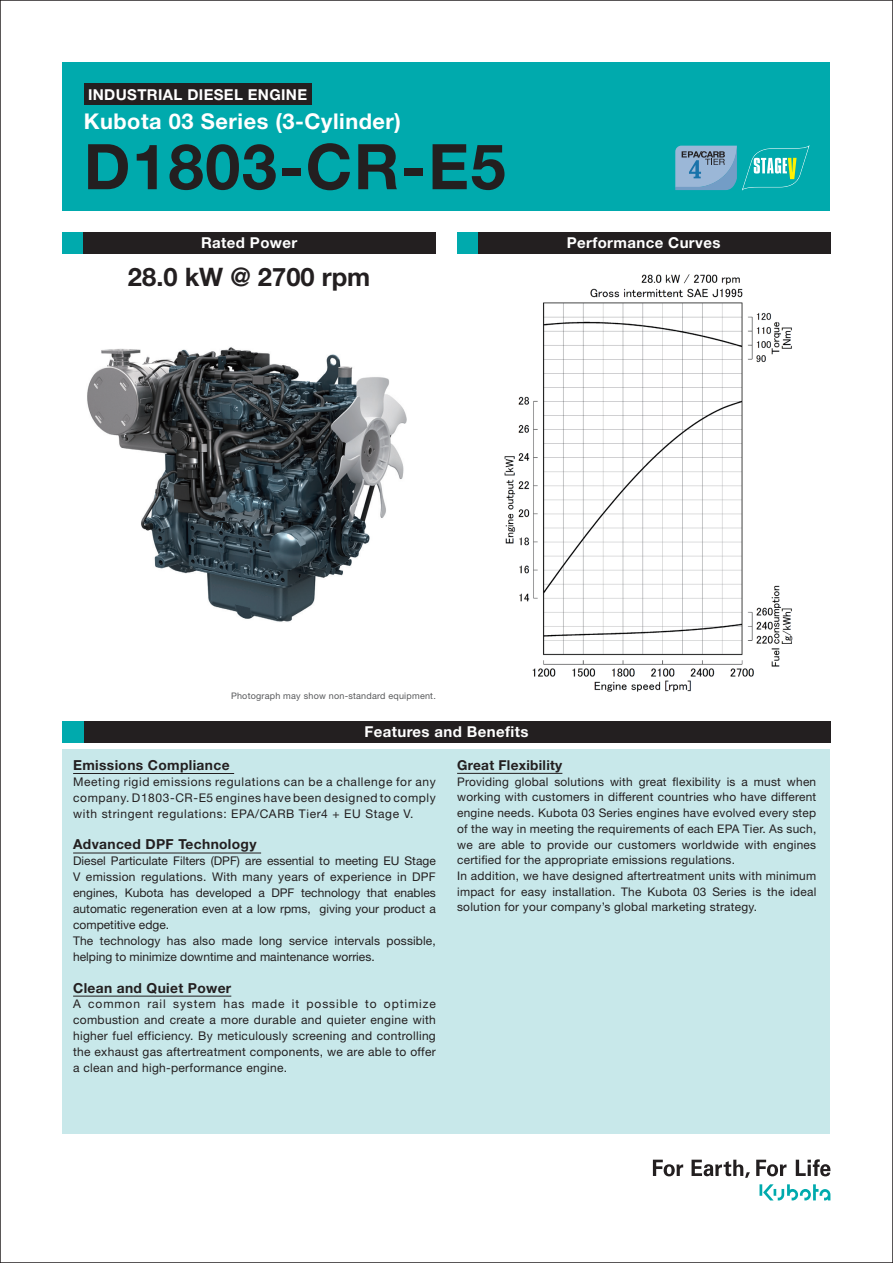
<style>
.page{position:relative;width:893px;height:1263px;background:#fff}
.page>*{position:absolute;margin:0;border:0;box-sizing:border-box;transform-origin:0 0}
.t1{font:700 63px "Helvetica Neue LT Std";letter-spacing:.025em;color:#231f20}
.t2{font:700 25.5px "Helvetica Neue LT Std";color:#231f20}
.t3{font:700 21.75px "Helvetica Neue LT Std";letter-spacing:.025em;color:#fff}
.t4{font:700 15px "Helvetica Neue LT Std";letter-spacing:.025em;color:#fff}
.t5{font:700 13.8px "Helvetica Neue LT Std";letter-spacing:.025em;color:#231f20}
.t6{font:700 13.65px "Helvetica Neue LT Std";letter-spacing:.02em;color:#231f20}
.t7{font:12px/15.9px "Helvetica Neue LT Std";letter-spacing:.025em;color:#231f20;text-align:justify}
.t8{font:12px/15.9px "Helvetica Neue LT Std";color:#231f20}
.t9{font:12px "Helvetica Neue LT Std";letter-spacing:.075em;color:#231f20}
.t10{font:11.85px/15.8px "Helvetica Neue LT Std";letter-spacing:.02em;color:#231f20}
.t11{font:9px "Helvetica Neue LT Std";letter-spacing:.025em;color:#57585a}
</style>
<div class="page">
<div style="left:63px;top:749px;width:767px;height:385px;background:#c8e8ea"></div>
<div style="left:63px;top:63px;width:767px;height:148px;background:#00aaad"></div>
<img style="left:504px;top:274px;width:289px;height:418px">
<img style="left:87px;top:347px;width:320px;height:275px">
<hr style="left:73px;top:773px;width:161px;height:1px;background:#231f20">
<hr style="left:73px;top:853px;width:188px;height:1px;background:#231f20">
<hr style="left:73px;top:996px;width:158px;height:1px;background:#231f20">
<div style="left:63px;top:233px;width:21px;height:21px;background:#00aaad"></div>
<div style="left:63px;top:722px;width:21px;height:21px;background:#00aaad"></div>
<div style="left:457px;top:233px;width:21px;height:21px;background:#00aaad"></div>
<div style="left:84px;top:233px;width:352px;height:21px;background:#231f20"></div>
<div style="left:84px;top:722px;width:746px;height:21px;background:#231f20"></div>
<div style="left:478px;top:233px;width:352px;height:21px;background:#231f20"></div>
<hr style="left:457px;top:773px;width:105px;height:1px;background:#231f20">
<div style="left:84px;top:84px;width:227px;height:21px;background:#231f20"></div>
<svg style="left:756px;top:1160px;width:30px;height:16px"></svg>
<svg style="left:653px;top:1160px;width:30px;height:16px"></svg>
<svg style="left:691px;top:1160px;width:59px;height:18px"></svg>
<svg style="left:796px;top:1159px;width:34px;height:17px"></svg>
<svg style="left:759px;top:1184px;width:71px;height:16px"></svg>
<svg style="left:675px;top:146px;width:134px;height:44px"></svg>
<p class="t4" style="left:88px;top:85px;width:221px">INDUSTRIAL DIESEL ENGINE</p>
<h3 class="t3" style="left:84px;top:108px;width:319px">Kubota 03 Series (3-Cylinder(</h3>
<h1 class="t1" style="left:84px;top:128px;width:423px">D1803-CR E- 5</h1>
<p class="t4" style="left:201px;top:234px;width:98px">Rated Power</p>
<h2 class="t2" style="left:128px;top:261px;width:244px">28.0 kW @ 2700 rpm</h2>
<p class="t4" style="left:567px;top:234px;width:155px">Performance Curves</p>
<p class="t11" style="left:231px;top:690px;width:206px">Photograph may show non-standard equipment.</p>
<p class="t4" style="left:365px;top:723px;width:165px">Features and Benefits</p>
<p class="t6" style="left:457px;top:756px;width:107px">Great Flexibility</p>
<p class="t5" style="left:73px;top:756px;width:158px">Emissions Compliance</p>
<p class="t7" style="left:73px;top:773px;width:364px">Meeting rigid emissions regulations can be a challenge for any company D. 1803-CR E- 5engineshavebeendesignedtocomply with stringent regulations: EPA/CARB Tier4 + EU Stage .V</p>
<p class="t5" style="left:73px;top:836px;width:185px">Advanced DPF Technology</p>
<p class="t8" style="left:73px;top:853px;width:364px;text-align:right">Diesel Particulate Filters (DPF) are essential to meeting EU Stage<br>DPF</p>
<p class="t10" style="left:673px;top:773px;width:50px">flexibility</p>
<p class="t10" style="left:457px;top:773px;width:53px">Providing</p>
<p class="t10" style="left:457px;top:789px;width:361px">working with customers in different countries who have different</p>
<p class="t10" style="left:457px;top:805px;width:361px">engine needs. Kubota 03 Series engines have evolved every step</p>
<p class="t10" style="left:457px;top:820px;width:361px">of the way in meeting the requirements of each EPA Tier. As such,</p>
<p class="t10" style="left:773px;top:836px;width:45px">engines</p>
<p class="t10" style="left:515px;top:773px;width:35px">global</p>
<p class="t10" style="left:554px;top:773px;width:51px">solutions</p>
<p class="t10" style="left:610px;top:773px;width:24px">with</p>
<p class="t10" style="left:727px;top:773px;width:10px">is</p>
<p class="t10" style="left:787px;top:773px;width:31px">when</p>
<p class="t10" style="left:639px;top:773px;width:30px">great</p>
<p class="t10" style="left:754px;top:773px;width:29px">must</p>
<p class="t10" style="left:741px;top:773px;width:8px">a</p>
<p class="t10" style="left:501px;top:836px;width:25px">able</p>
<p class="t10" style="left:547px;top:836px;width:43px">provide</p>
<p class="t10" style="left:682px;top:836px;width:58px">worldwide</p>
<p class="t10" style="left:744px;top:836px;width:24px">with</p>
<p class="t10" style="left:530px;top:836px;width:12px">to</p>
<p class="t10" style="left:618px;top:836px;width:60px">customers</p>
<p class="t10" style="left:478px;top:836px;width:19px">are</p>
<p class="t10" style="left:594px;top:836px;width:19px">our</p>
<p class="t10" style="left:457px;top:836px;width:17px">we</p>
<p class="t10" style="left:457px;top:852px;width:279px">certified for the appropriate emissions regulations.</p>
<p class="t10" style="left:457px;top:868px;width:361px">In addition, we have designed aftertreatment units with minimum</p>
<p class="t10" style="left:790px;top:883px;width:28px">ideal</p>
<p class="t7" style="left:314px;top:869px;width:12px">of</p>
<p class="t7" style="left:73px;top:869px;width:9px">V</p>
<p class="t7" style="left:86px;top:869px;width:51px">emission</p>
<p class="t7" style="left:141px;top:869px;width:67px">regulations.</p>
<p class="t7" style="left:212px;top:869px;width:27px">With</p>
<p class="t7" style="left:330px;top:869px;width:63px">experience</p>
<p class="t7" style="left:397px;top:869px;width:11px">in</p>
<p class="t7" style="left:278px;top:869px;width:32px">years</p>
<p class="t7" style="left:243px;top:869px;width:32px">many</p>
<p class="t10" style="left:712px;top:883px;width:36px">Series</p>
<p class="t10" style="left:500px;top:883px;width:16px">for</p>
<p class="t10" style="left:457px;top:883px;width:302px">impact<br>solution for your company s’ global marketing strategy.</p>
<p class="t10" style="left:552px;top:883px;width:64px">installation.</p>
<p class="t10" style="left:621px;top:883px;width:22px">The</p>
<p class="t10" style="left:647px;top:883px;width:41px">Kubota</p>
<p class="t10" style="left:752px;top:883px;width:10px">is</p>
<p class="t10" style="left:767px;top:883px;width:19px">the</p>
<p class="t10" style="left:693px;top:883px;width:15px">03</p>
<p class="t8" style="left:73px;top:885px;width:47px">engines,</p>
<p class="t7" style="left:125px;top:885px;width:40px">Kubota</p>
<p class="t7" style="left:170px;top:885px;width:21px">has</p>
<p class="t8" style="left:196px;top:885px;width:58px">developed</p>
<p class="t7" style="left:271px;top:885px;width:25px">DPF</p>
<p class="t8" style="left:301px;top:885px;width:61px">technology</p>
<p class="t7" style="left:367px;top:885px;width:22px">that</p>
<p class="t8" style="left:394px;top:885px;width:43px">enables</p>
<p class="t10" style="left:521px;top:883px;width:27px">easy</p>
<p class="t7" style="left:258px;top:885px;width:8px">a</p>
<p class="t8" style="left:73px;top:901px;width:239px">automatic regeneration even at a low rpms, competitive edge.</p>
<p class="t8" style="left:319px;top:901px;width:118px">giving your product a</p>
<p class="t8" style="left:73px;top:932px;width:303px">The<br>helping to minimize downtime and maintenance worries.</p>
<p class="t5" style="left:73px;top:979px;width:160px">Clean and Quiet Power</p>
<p class="t7" style="left:100px;top:932px;width:62px">technology</p>
<p class="t7" style="left:167px;top:932px;width:21px">has</p>
<p class="t7" style="left:193px;top:932px;width:24px">also</p>
<p class="t7" style="left:222px;top:932px;width:32px">made</p>
<p class="t7" style="left:259px;top:932px;width:25px">long</p>
<p class="t7" style="left:289px;top:932px;width:40px">service</p>
<p class="t7" style="left:334px;top:932px;width:47px">intervals</p>
<p class="t7" style="left:387px;top:932px;width:51px">possible,</p>
<p class="t7" style="left:73px;top:996px;width:364px;text-align:left">A<br>combustion and create a more durable and quieter engine with higher fuel efficiency. By meticulously screening and controlling the exhaust gas aftertreatment components, we are able to offer a clean and high-performance engine.</p>
<p class="t7" style="left:147px;top:996px;width:20px">rail</p>
<p class="t7" style="left:223px;top:996px;width:22px">has</p>
<p class="t7" style="left:252px;top:996px;width:34px">made</p>
<p class="t7" style="left:292px;top:996px;width:9px">it</p>
<p class="t9" style="left:307px;top:997px;width:53px">possible</p>
<p class="t9" style="left:384px;top:997px;width:53px">optimize</p>
<p class="t7" style="left:173px;top:996px;width:44px">system</p>
<p class="t7" style="left:365px;top:996px;width:13px">to</p>
<p class="t7" style="left:88px;top:996px;width:53px">common</p>
</div>
